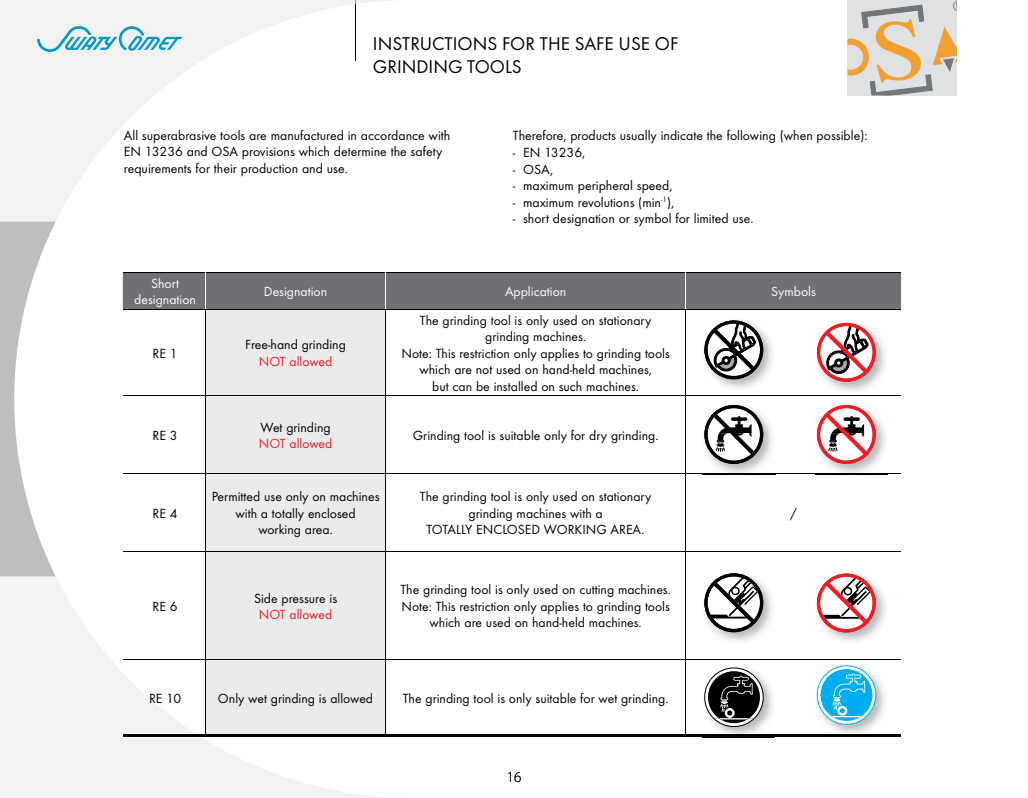
<style>
.page{position:relative;width:1028px;height:798px;background:#fff}
.page>*{position:absolute;margin:0;border:0;box-sizing:border-box;transform-origin:0 0}
.t1{font:19.12px/23px "Futura TCE";color:#000}
.t2{font:300 15px "Myriad Pro";color:#000}
.t3{font:13.88px/16.6px "Futura TCE";color:#000}
.t4{font:13.75px/16.5px "Futura TCE";color:#000;text-align:center}
.t5{font:13.75px/16.5px "Futura TCE";color:#fff;text-align:center}
.t6{font:13.75px "Futura TCE";color:#ed1d24}
</style>
<div class="page">
<svg style="left:0;top:0;width:413px;height:797px"></svg>
<svg style="left:0;top:221px;width:56px;height:355px"></svg>
<svg style="left:37px;top:26px;width:145px;height:26px"></svg>
<div style="left:123px;top:273px;width:778px;height:36px;background:#6f7073"></div>
<div style="left:206px;top:310px;width:179px;height:424px;background:#ebebec"></div>
<hr style="left:123px;top:309px;width:83px;height:1px;background:#000">
<hr style="left:206px;top:309px;width:179px;height:1px;background:#000">
<hr style="left:205px;top:309px;width:1px;height:86px;background:#000">
<hr style="left:385px;top:309px;width:300px;height:1px;background:#000">
<hr style="left:385px;top:309px;width:1px;height:86px;background:#000">
<hr style="left:685px;top:309px;width:216px;height:1px;background:#000">
<hr style="left:123px;top:395px;width:83px;height:1px;background:#000">
<hr style="left:206px;top:395px;width:179px;height:1px;background:#000">
<hr style="left:205px;top:396px;width:1px;height:77px;background:#000">
<hr style="left:385px;top:395px;width:300px;height:1px;background:#000">
<hr style="left:385px;top:396px;width:1px;height:77px;background:#000">
<hr style="left:685px;top:395px;width:216px;height:1px;background:#000">
<hr style="left:123px;top:473px;width:83px;height:1px;background:#000">
<hr style="left:206px;top:473px;width:179px;height:1px;background:#000">
<hr style="left:205px;top:474px;width:1px;height:77px;background:#000">
<hr style="left:385px;top:473px;width:300px;height:1px;background:#000">
<hr style="left:385px;top:474px;width:1px;height:77px;background:#000">
<hr style="left:685px;top:473px;width:216px;height:1px;background:#000">
<hr style="left:123px;top:551px;width:83px;height:1px;background:#000">
<hr style="left:206px;top:551px;width:179px;height:1px;background:#000">
<hr style="left:205px;top:552px;width:1px;height:107px;background:#000">
<hr style="left:385px;top:551px;width:300px;height:1px;background:#000">
<hr style="left:385px;top:552px;width:1px;height:107px;background:#000">
<hr style="left:685px;top:551px;width:216px;height:1px;background:#000">
<hr style="left:123px;top:659px;width:83px;height:1px;background:#000">
<hr style="left:206px;top:659px;width:179px;height:1px;background:#000">
<hr style="left:205px;top:659px;width:1px;height:75px;background:#000">
<hr style="left:385px;top:659px;width:300px;height:1px;background:#000">
<hr style="left:385px;top:659px;width:1px;height:75px;background:#000">
<hr style="left:685px;top:659px;width:216px;height:1px;background:#000">
<hr style="left:685px;top:309px;width:1px;height:86px;background:#000">
<hr style="left:685px;top:396px;width:1px;height:77px;background:#000">
<hr style="left:685px;top:474px;width:1px;height:77px;background:#000">
<hr style="left:685px;top:552px;width:1px;height:107px;background:#000">
<hr style="left:685px;top:659px;width:1px;height:75px;background:#000">
<hr style="left:123px;top:272px;width:83px;height:1px;background:#000">
<hr style="left:206px;top:272px;width:179px;height:1px;background:#000">
<hr style="left:385px;top:272px;width:300px;height:1px;background:#000">
<hr style="left:685px;top:272px;width:216px;height:1px;background:#000">
<hr style="left:205px;top:273px;width:1px;height:36px;background:#fff">
<hr style="left:385px;top:273px;width:1px;height:36px;background:#fff">
<hr style="left:685px;top:273px;width:1px;height:36px;background:#fff">
<hr style="left:123px;top:734px;width:83px;height:2px;background:#000">
<hr style="left:206px;top:734px;width:179px;height:2px;background:#000">
<hr style="left:385px;top:734px;width:300px;height:2px;background:#000">
<hr style="left:685px;top:734px;width:216px;height:2px;background:#000">
<img style="left:716px;top:585px;width:56px;height:56px">
<svg style="left:704px;top:573px;width:59px;height:59px"></svg>
<img style="left:816px;top:584px;width:69px;height:58px">
<svg style="left:817px;top:573px;width:58px;height:59px"></svg>
<img style="left:716px;top:332px;width:56px;height:56px">
<svg style="left:704px;top:320px;width:59px;height:59px"></svg>
<img style="left:816px;top:322px;width:69px;height:69px">
<svg style="left:817px;top:323px;width:58px;height:58px"></svg>
<img style="left:702px;top:417px;width:73px;height:58px">
<img style="left:702px;top:473px;width:73px;height:1px">
<svg style="left:704px;top:405px;width:59px;height:58px"></svg>
<img style="left:815px;top:415px;width:72px;height:60px">
<img style="left:815px;top:473px;width:72px;height:1px">
<svg style="left:817px;top:405px;width:58px;height:58px"></svg>
<img style="left:702px;top:679px;width:72px;height:58px">
<img style="left:702px;top:734px;width:72px;height:2px">
<svg style="left:704px;top:668px;width:59px;height:58px"></svg>
<div style="left:704px;top:667px;width:59px;height:59px;border:1px solid #000;border-radius:50%"></div>
<img style="left:816px;top:677px;width:69px;height:57px">
<svg style="left:817px;top:665px;width:58px;height:59px"></svg>
<div style="left:817px;top:665px;width:59px;height:59px;border:1px solid #00aeef;border-radius:50%"></div>
<svg style="left:847px;top:0;width:110px;height:95px;background:#d8ccba"></svg>
<h1 class="t1" style="left:373px;top:32px;width:307px">INSTRUCTIONS FOR THE SAFE USE OF<br>GRINDING TOOLS</h1>
<p class="t3" style="left:124px;top:127px;width:328px">All superabrasive tools are manufactured in accordance with<br>EN 13236 and OSA provisions which determine the safety requirements for their production and use.</p>
<p class="t3" style="left:513px;top:127px;width:356px">Therefore, products usually indicate the following (when possible):</p>
<p class="t3" style="left:513px;top:144px;width:74px">- EN 13236,</p>
<p class="t3" style="left:513px;top:160px;width:42px">- OSA,</p>
<p class="t3" style="left:513px;top:177px;width:161px">- maximum peripheral speed,</p>
<p class="t3" style="left:513px;top:194px;width:163px">- maximum revolutions (min<sup>-1</sup>),</p>
<p class="t3" style="left:513px;top:210px;width:242px">- short designation or symbol for limited use.</p>
<p class="t5" style="left:134px;top:275px;width:63px">Short designation</p>
<p class="t5" style="left:264px;top:283px;width:65px">Designation</p>
<p class="t5" style="left:505px;top:283px;width:63px">Application</p>
<p class="t5" style="left:771px;top:283px;width:46px">Symbols</p>
<p class="t4" style="left:152px;top:344px;width:27px">RE 1</p>
<p class="t4" style="left:152px;top:427px;width:27px">RE 3</p>
<p class="t4" style="left:152px;top:505px;width:27px">RE 4</p>
<p class="t4" style="left:152px;top:597px;width:27px">RE 6</p>
<p class="t4" style="left:245px;top:336px;width:102px">Free-hand grinding</p>
<p class="t6" style="left:259px;top:353px;width:75px">NOT allowed</p>
<p class="t4" style="left:260px;top:418px;width:72px">Wet grinding</p>
<p class="t6" style="left:259px;top:435px;width:75px">NOT allowed</p>
<p class="t4" style="left:401px;top:311px;width:270px">The grinding tool is only used on stationary grinding machines.<br>Note: This restriction only applies to grinding tools which are not used on hand-held machines,<br>but can be installed on such machines.</p>
<p class="t4" style="left:413px;top:427px;width:247px">Grinding tool is suitable only for dry grinding.</p>
<p class="t4" style="left:212px;top:488px;width:169px">Permitted use only on machines with a totally enclosed<br>working area.</p>
<p class="t4" style="left:420px;top:488px;width:233px">The grinding tool is only used on stationary grinding machines with a<br>TOTALLY ENCLOSED WORKING AREA.</p>
<p class="t4" style="left:254px;top:589px;width:85px">Side pressure is</p>
<p class="t6" style="left:259px;top:606px;width:75px">NOT allowed</p>
<p class="t4" style="left:400px;top:581px;width:272px">The grinding tool is only used on cutting machines.<br>Note: This restriction only applies to grinding tools which are used on hand-held machines.</p>
<p class="t4" style="left:149px;top:689px;width:34px">RE 10</p>
<p class="t4" style="left:218px;top:689px;width:157px">Only wet grinding is allowed</p>
<p class="t4" style="left:403px;top:689px;width:267px">The grinding tool is only suitable for wet grinding.</p>
<p class="t2" style="left:507px;top:768px;width:16px">16</p>
<p class="t4" style="left:790px;top:505px;width:8px">/</p>
</div>
